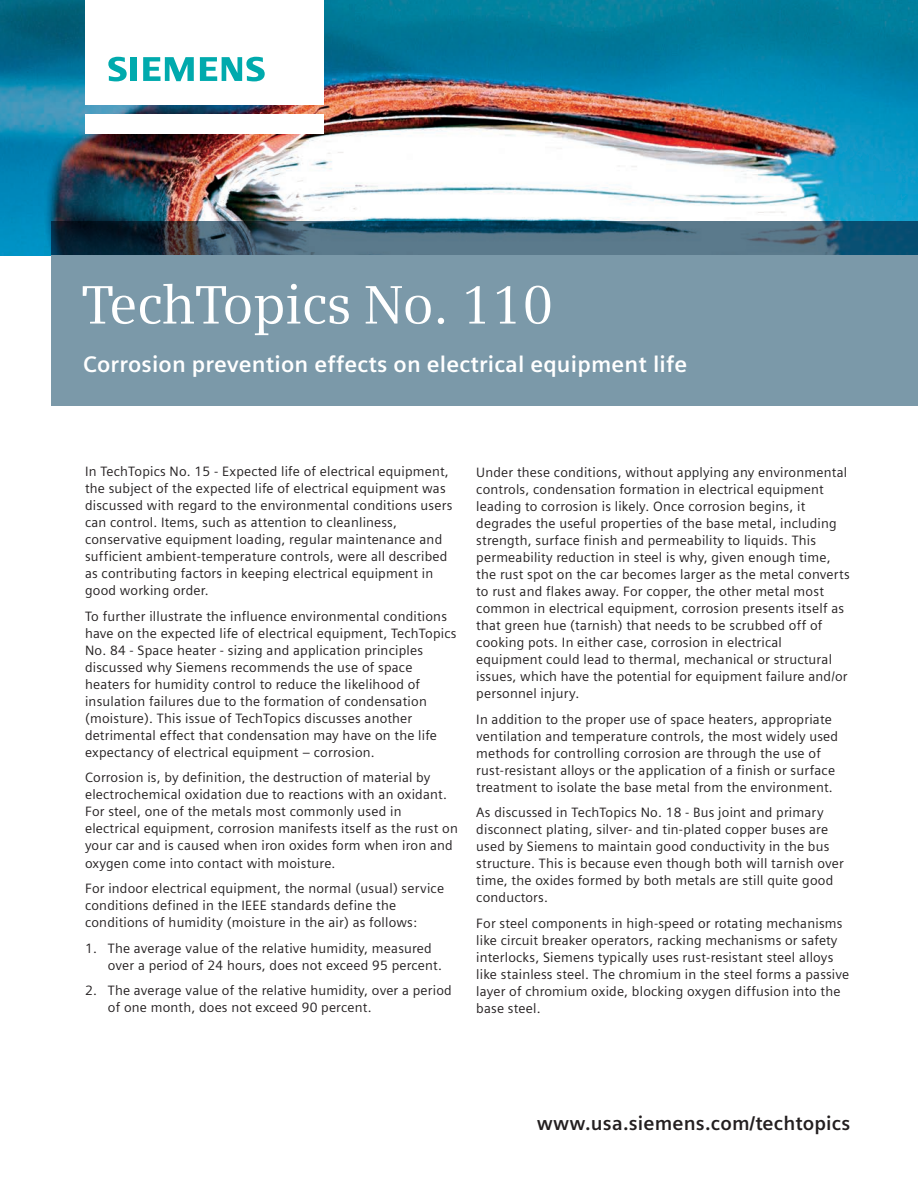
<style>
.page{position:relative;width:918px;height:1188px;background:#fff}
.page>*{position:absolute;margin:0;border:0;box-sizing:border-box;transform-origin:0 0}
.t1{font:54px "Siemens Serif";letter-spacing:-.01em;color:#fff}
.t2{font:700 22.5px "Siemens Sans";letter-spacing:.01em;color:#fff}
.t3{font:700 19.5px "Siemens Sans";letter-spacing:.01em;color:#231f20}
.t4{font:13.5px/17px "Siemens Sans";letter-spacing:.015em;color:#231f20}
</style>
<div class="page">
<img style="left:0;top:0;width:918px;height:255px">
<div style="left:85px;top:114px;width:238px;height:19px;background:#fff"></div>
<div style="left:85px;top:0;width:238px;height:105px;background:#fff"></div>
<svg style="left:108px;top:57px;width:19px;height:24px"></svg>
<div style="left:130px;top:57px;width:7px;height:24px;background:#00aaad"></div>
<svg style="left:143px;top:57px;width:51px;height:24px"></svg>
<svg style="left:200px;top:57px;width:65px;height:24px"></svg>
<svg style="left:51px;top:221px;width:867px;height:1px"></svg>
<svg style="left:51px;top:222px;width:867px;height:34px;background:#3a5c6f"></svg>
<div style="left:51px;top:256px;width:867px;height:150px;background:#7b99a9"></div>
<h1 class="t1" style="left:82px;top:273px;width:473px">TechTopics No. 110</h1>
<h2 class="t2" style="left:83px;top:352px;width:606px">Corrosion prevention effects on electrical equipment life</h2>
<p class="t4" style="left:85px;top:463px;width:369px">In TechTopics No. 15 - Expected life of electrical equipment, the subject of the expected life of electrical equipment was discussed with regard to the environmental conditions users can control. Items, such as attention to cleanliness, conservative equipment loading, regular maintenance and sufficient ambient-temperature controls, were all described as contributing factors in keeping electrical equipment in good working order.</p>
<p class="t4" style="left:85px;top:608px;width:373px">To further illustrate the influence environmental conditions have on the expected life of electrical equipment, TechTopics No. 84 - Space heater - sizing and application principles discussed why Siemens recommends the use of space heaters for humidity control to reduce the likelihood of insulation failures due to the formation of condensation (moisture). This issue of TechTopics discusses another detrimental effect that condensation may have on the life expectancy of electrical equipment ‒ corrosion.</p>
<p class="t4" style="left:85px;top:769px;width:374px">Corrosion is, by definition, the destruction of material by electrochemical oxidation due to reactions with an oxidant.<br>For steel, one of the metals most commonly used in electrical equipment, corrosion manifests itself as the rust on your car and is caused when iron oxides form when iron and oxygen come into contact with moisture.</p>
<p class="t4" style="left:85px;top:880px;width:361px">For indoor electrical equipment, the normal (usual) service conditions defined in the IEEE standards define the conditions of humidity (moisture in the air) as follows:</p>
<p class="t4" style="left:108px;top:940px;width:336px;text-indent:-23px">1. The average value of the relative humidity, measured over a period of 24 hours, does not exceed 95 percent.</p>
<p class="t4" style="left:108px;top:982px;width:346px;text-indent:-23px">2. The average value of the relative humidity, over a period of one month, does not exceed 90 percent.</p>
<p class="t4" style="left:476px;top:464px;width:375px">Under these conditions, without applying any environmental controls, condensation formation in electrical equipment leading to corrosion is likely. Once corrosion begins, it degrades the useful properties of the base metal, including strength, surface finish and permeability to liquids. This permeability reduction in steel is why, given enough time, the rust spot on the car becomes larger as the metal converts to rust and flakes away. For copper, the other metal most common in electrical equipment, corrosion presents itself as that green hue (tarnish) that needs to be scrubbed off of cooking pots. In either case, corrosion in electrical equipment could lead to thermal, mechanical or structural issues, which have the potential for equipment failure and/or personnel injury.</p>
<p class="t4" style="left:476px;top:711px;width:363px">In addition to the proper use of space heaters, appropriate ventilation and temperature controls, the most widely used methods for controlling corrosion are through the use of rust-resistant alloys or the application of a finish or surface treatment to isolate the base metal from the environment.</p>
<p class="t4" style="left:476px;top:804px;width:369px">As discussed in TechTopics No. 18 - Bus joint and primary disconnect plating, silver- and tin-plated copper buses are used by Siemens to maintain good conductivity in the bus structure. This is because even though both will tarnish over time, the oxides formed by both metals are still quite good conductors.</p>
<p class="t4" style="left:476px;top:915px;width:375px">For steel components in high-speed or rotating mechanisms like circuit breaker operators, racking mechanisms or safety interlocks, Siemens typically uses rust-resistant steel alloys like stainless steel. The chromium in the steel forms a passive layer of chromium oxide, blocking oxygen diffusion into the base steel.</p>
<h3 class="t3" style="left:537px;top:1112px;width:315px">www.usa.siemens.com/techtopics</h3>
</div>
